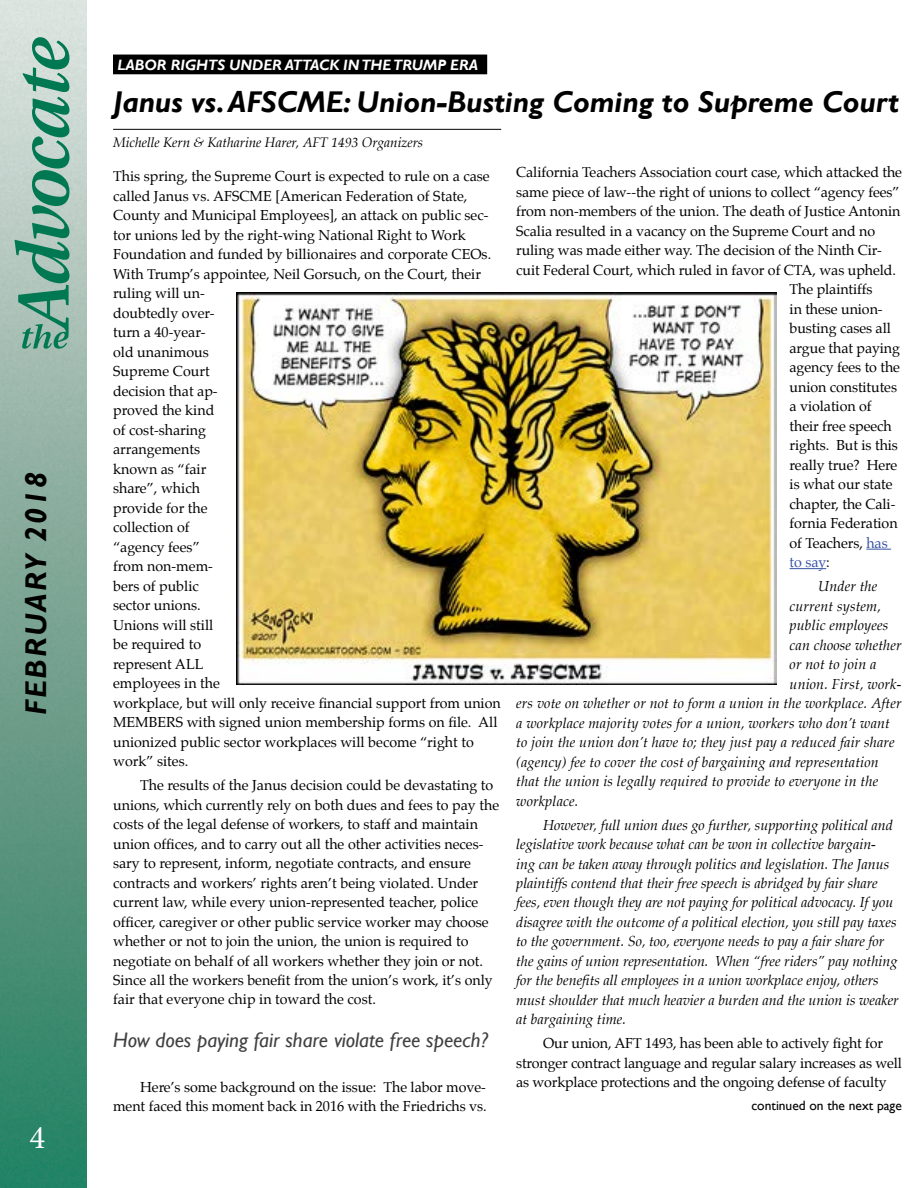
<style>
.page{position:relative;width:918px;height:1188px;background:#fff}
.page>*{position:absolute;margin:0;border:0;box-sizing:border-box;transform-origin:0 0}
.t1{font:33px "Minion Pro";color:#fff}
.t2{font:italic 700 30px "Gill Sans";color:#000}
.t3{font:italic 700 30px "Gill Sans";letter-spacing:.07em;color:#000}
.t4{font:italic 21px "Gill Sans";color:#414042}
.t5{font:italic 700 15px "Gill Sans";color:#fff}
.t6{font:14.25px/19.5px "Palatino";color:#000}
.t7{font:italic 14.25px/19.5px "Palatino";color:#000}
.t8{font:14.25px "Palatino";color:#3953a4}
.t9{font:italic 13.5px "Palatino";color:#000}
.t10{font:13.5px "Gill Sans";color:#000}
.s1{color:#3953a4}
.s2{color:#000}
</style>
<div class="page">
<img style="left:0;top:0;width:86px;height:1188px">
<svg style="left:15px;top:37px;width:54px;height:312px;background:#80b3a1"></svg>
<svg style="left:866px;top:549px;width:25px;height:1px"></svg>
<hr style="left:790px;top:568px;width:36px;height:1px;background:#3953a4">
<img style="left:236px;top:293px;width:540px;height:392px">
<div style="left:114px;top:55px;width:373px;height:19px;background:#000"></div>
<hr style="left:113px;top:129px;width:388px;height:1px;background:#000">
<h2 class="t3" style="left:18px;top:715px;width:244px;rotate:-90deg">FEBRUARY 2018</h2>
<h1 class="t1" style="left:30px;top:1115px;width:17px">4</h1>
<p class="t5" style="left:118px;top:56px;width:362px">LABOR RIGHTS UNDER ATTACK IN THE TRUMP ERA</p>
<h2 class="t2" style="left:114px;top:85px;width:787px">Janus vs. AFSCME: Union-Busting Coming to Supreme Court</h2>
<p class="t9" style="left:113px;top:132px;width:312px">Michelle Kern &amp; Katharine Harer, AFT 1493 Organizers</p>
<p class="t6" style="left:113px;top:167px;width:389px">This spring, the Supreme Court is expected to rule on a case called Janus vs. AFSCME [American Federation of State,<br>County and Municipal Employees], an attack on public sec&shy;tor unions led by the right-wing National Right to Work<br>Foundation and funded by billionaires and corporate CEOs.<br>With Trump’s appointee, Neil Gorsuch, on the Court, their ruling will un-<br>doubtedly over-<br>turn a 40-year-<br>old unanimous<br>Supreme Court<br>decision that ap-<br>proved the kind<br>of cost-sharing<br>arrangements<br>known as “fair<br>share”, which<br>provide for the<br>collection of<br>“agency fees”<br>from non-mem-<br>bers of public<br>sector unions.<br>Unions will still<br>be required to<br>represent ALL<br>employees in the<br>workplace, but will only receive financial support from union<br>MEMBERS with signed union membership forms on file. All unionized public sector workplaces will become “right to work” sites.</p>
<p class="t6" style="left:113px;top:775px;width:388px;text-indent:27px">The results of the Janus decision could be devastating to unions, which currently rely on both dues and fees to pay the costs of the legal defense of workers, to staff and maintain union offices, and to carry out all the other activities neces&shy;sary to represent, inform, negotiate contracts, and ensure contracts and workers’ rights aren’t being violated. Under current law, while every union-represented teacher, police officer, caregiver or other public service worker may choose whether or not to join the union, the union is required to negotiate on behalf of all workers whether they join or not.<br>Since all the workers benefit from the union’s work, it’s only fair that everyone chip in toward the cost.</p>
<h3 class="t4" style="left:113px;top:1028px;width:377px">How does paying fair share violate free speech?</h3>
<p class="t6" style="left:113px;top:1077px;width:375px;text-align:right">Here’s some background on the issue: The labor move&shy;ment faced this moment back in 2016 with the Friedrichs vs.</p>
<p class="t6" style="left:516px;top:163px;width:387px">California Teachers Association court case, which attacked the</p>
<p class="t6" style="left:516px;top:182px;width:385px">same piece of law--the right of unions to collect “agency fees”</p>
<p class="t6" style="left:516px;top:202px;width:386px">from non-members of the union. The death of Justice Antonin</p>
<p class="t6" style="left:516px;top:221px;width:361px">Scalia resulted in a vacancy on the Supreme Court and no</p>
<p class="t6" style="left:516px;top:241px;width:367px">ruling was made either way. The decision of the Ninth Cir-</p>
<p class="t6" style="left:516px;top:260px;width:381px">cuit Federal Court, which ruled in favor of CTA, was upheld.</p>
<p class="t6" style="left:790px;top:280px;width:84px">The plaintiffs</p>
<p class="t6" style="left:790px;top:299px;width:95px">in these union-</p>
<p class="t6" style="left:790px;top:318px;width:103px">busting cases all</p>
<p class="t6" style="left:790px;top:338px;width:112px">argue that paying</p>
<p class="t6" style="left:790px;top:357px;width:112px">agency fees to the</p>
<p class="t6" style="left:790px;top:377px;width:109px">union constitutes</p>
<p class="t6" style="left:790px;top:396px;width:83px">a violation of</p>
<p class="t6" style="left:790px;top:416px;width:104px">their free speech</p>
<p class="t6" style="left:790px;top:435px;width:110px">rights. But is this</p>
<p class="t6" style="left:790px;top:455px;width:109px">really true? Here</p>
<p class="t6" style="left:790px;top:474px;width:104px">is what our state</p>
<p class="t6" style="left:790px;top:494px;width:107px">chapter, the Cali-</p>
<p class="t6" style="left:790px;top:513px;width:110px">fornia Federation</p>
<p class="t6" style="left:790px;top:533px;width:100px">of Teachers, <span class="s1">has</span></p>
<p class="t8" style="left:790px;top:550px;width:42px">to say<span class="s2">:</span></p>
<p class="t7" style="left:818px;top:577px;width:61px">Under the</p>
<p class="t7" style="left:790px;top:596px;width:93px">current system,</p>
<p class="t7" style="left:790px;top:616px;width:100px">public employees</p>
<p class="t7" style="left:790px;top:635px;width:114px">can choose whether</p>
<p class="t7" style="left:790px;top:655px;width:88px">or not to join a</p>
<p class="t7" style="left:790px;top:674px;width:113px">union. First, work-</p>
<p class="t7" style="left:516px;top:694px;width:387px">ers vote on whether or not to form a union in the workplace. After</p>
<p class="t7" style="left:516px;top:713px;width:375px">a workplace majority votes for a union, workers who don’t want</p>
<p class="t7" style="left:516px;top:733px;width:380px">to join the union don’t have to; they just pay a reduced fair share</p>
<p class="t7" style="left:516px;top:752px;width:364px">(agency) fee to cover the cost of bargaining and representation</p>
<p class="t7" style="left:516px;top:772px;width:363px">that the union is legally required to provide to everyone in the</p>
<p class="t7" style="left:516px;top:791px;width:64px">workplace.</p>
<p class="t7" style="left:516px;top:815px;width:384px;text-indent:27px">However, full union dues go further, supporting political and legislative work because what can be won in collective bargain-<br>ing can be taken away through politics and legislation. The Janus plaintiffs contend that their free speech is abridged by fair share fees, even though they are not paying for political advocacy. If you disagree with the outcome of a political election, you still pay taxes to the government. So, too, everyone needs to pay a fair share for the gains of union representation. When “free riders” pay nothing for the benefits all employees in a union workplace enjoy, others must shoulder that much heavier a burden and the union is weaker at bargaining time.</p>
<p class="t6" style="left:516px;top:1034px;width:387px;text-indent:27px">Our union, AFT 1493, has been able to actively fight for stronger contract language and regular salary increases as well as workplace protections and the ongoing defense of faculty</p>
<p class="t10" style="left:751px;top:1097px;width:152px">continued on the next page</p>
</div>
